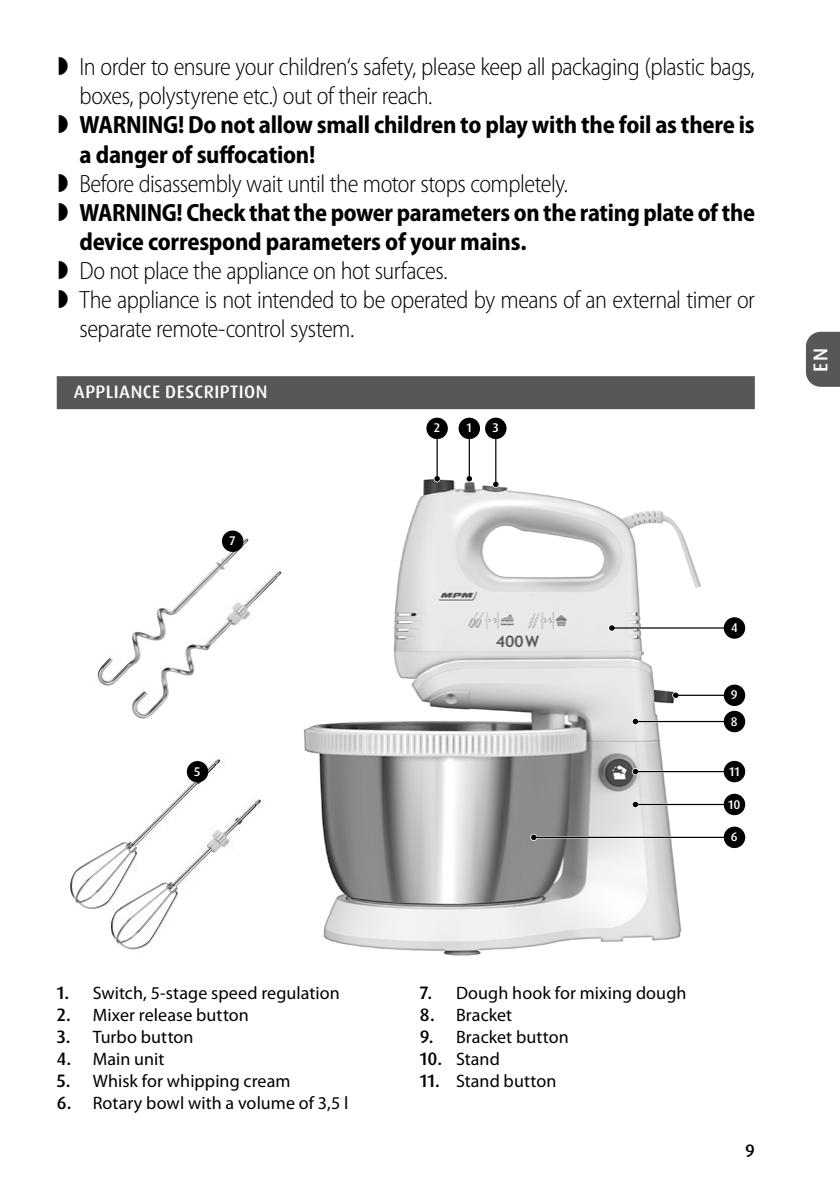
<style>
.page{position:relative;width:840px;height:1191px;background:#fff}
.page>*{position:absolute;margin:0;border:0;box-sizing:border-box;transform-origin:0 0}
.t1{font:300 semi-condensed 25px/29px "Myriad Pro";letter-spacing:-.02em;color:#000}
.t2{font:700 semi-condensed 25px/29px "Myriad Pro";letter-spacing:-.01em;color:#000}
.t3{font:500 20px "Dax Pro";color:#fff}
.t4{font:18px "Myriad Pro";letter-spacing:.005em;color:#000}
.t5{font:500 18px "Dax Pro";letter-spacing:.025em;color:#fff}
.t6{font:500 18px "Dax Pro";color:#000}
.t7{font:500 12.6px/26.2px "Dax Pro";color:#fff}
.s1{font-family:"Dax Pro";font-weight:500}
</style>
<div class="page">
<svg style="left:806px;top:332px;width:33px;height:55px;background:#5f5f5e"></svg>
<div style="left:57px;top:376px;width:697px;height:33px;background:#575756"></div>
<img style="left:303px;top:468px;width:407px;height:488px">
<img style="left:96px;top:534px;width:186px;height:185px">
<img style="left:69px;top:756px;width:194px;height:194px">
<hr style="left:436px;top:428px;width:2px;height:51px;background:#fff">
<hr style="left:436px;top:438px;width:1px;height:41px;background:#000">
<svg style="left:434px;top:476px;width:5px;height:5px"></svg>
<hr style="left:468px;top:428px;width:2px;height:51px;background:#fff">
<hr style="left:468px;top:438px;width:1px;height:41px;background:#000">
<svg style="left:466px;top:476px;width:6px;height:5px"></svg>
<hr style="left:494px;top:428px;width:2px;height:56px;background:#fff">
<hr style="left:495px;top:438px;width:1px;height:46px;background:#000">
<svg style="left:493px;top:482px;width:5px;height:5px"></svg>
<div style="left:426px;top:418px;width:21px;height:21px;background:#000;border-radius:50%"></div>
<div style="left:458px;top:418px;width:22px;height:21px;background:#000;border-radius:50%"></div>
<div style="left:485px;top:418px;width:21px;height:21px;background:#000;border-radius:50%"></div>
<hr style="left:675px;top:694px;width:59px;height:2px;background:#000">
<svg style="left:672px;top:692px;width:6px;height:6px"></svg>
<hr style="left:635px;top:720px;width:99px;height:2px;background:#fff">
<hr style="left:635px;top:721px;width:99px;height:1px;background:#000">
<svg style="left:632px;top:719px;width:5px;height:5px"></svg>
<hr style="left:635px;top:770px;width:99px;height:2px;background:#fff">
<hr style="left:635px;top:771px;width:99px;height:1px;background:#000">
<svg style="left:632px;top:769px;width:5px;height:5px"></svg>
<hr style="left:635px;top:803px;width:99px;height:2px;background:#fff">
<hr style="left:635px;top:804px;width:99px;height:1px;background:#000">
<svg style="left:632px;top:801px;width:5px;height:6px"></svg>
<hr style="left:533px;top:836px;width:201px;height:2px;background:#000">
<svg style="left:531px;top:834px;width:5px;height:6px"></svg>
<hr style="left:611px;top:627px;width:123px;height:2px;background:#fff">
<hr style="left:611px;top:627px;width:123px;height:1px;background:#000">
<svg style="left:608px;top:625px;width:6px;height:5px"></svg>
<div style="left:723px;top:684px;width:21px;height:22px;background:#000;border-radius:50%"></div>
<div style="left:723px;top:711px;width:21px;height:21px;background:#000;border-radius:50%"></div>
<div style="left:723px;top:761px;width:21px;height:21px;background:#000;border-radius:50%"></div>
<div style="left:723px;top:793px;width:21px;height:22px;background:#000;border-radius:50%"></div>
<div style="left:723px;top:826px;width:21px;height:22px;background:#000;border-radius:50%"></div>
<div style="left:723px;top:617px;width:21px;height:21px;background:#000;border-radius:50%"></div>
<div style="left:187px;top:761px;width:21px;height:21px;background:#000;border-radius:50%"></div>
<div style="left:222px;top:530px;width:21px;height:22px;background:#000;border-radius:50%"></div>
<p class="t1" style="left:79px;top:53px;width:676px">In order to ensure your children‘s safety, please keep all packaging (plastic bags, boxes, polystyrene etc.) out of their reach.</p>
<p class="t2" style="left:79px;top:111px;width:676px">WARNING! Do not allow small children to play with the foil as there is a danger of suffocation!</p>
<p class="t1" style="left:79px;top:169px;width:490px">Before disassembly wait until the motor stops completely.</p>
<p class="t2" style="left:79px;top:198px;width:676px">WARNING! Check that the power parameters on the rating plate of the device correspond parameters of your mains.</p>
<p class="t1" style="left:79px;top:256px;width:676px">Do not place the appliance on hot surfaces.<br>The appliance is not intended to be operated by means of an external timer or separate remote-control system.</p>
<p class="t5" style="left:74px;top:380px;width:195px">APPLIANCE DESCRIPTION</p>
<p class="t7" style="left:229px;top:528px;width:8px">7</p>
<p class="t7" style="left:194px;top:758px;width:8px">5</p>
<p class="t4" style="left:57px;top:983px;width:284px"><span class="s1">1.</span> Switch, 5-stage speed regulation</p>
<p class="t4" style="left:57px;top:1005px;width:193px"><span class="s1">2.</span> Mixer release button</p>
<p class="t4" style="left:57px;top:1027px;width:138px"><span class="s1">3.</span> Turbo button</p>
<p class="t4" style="left:57px;top:1049px;width:109px"><span class="s1">4.</span> Main unit</p>
<p class="t4" style="left:57px;top:1071px;width:235px"><span class="s1">5.</span> Whisk for whipping cream</p>
<p class="t4" style="left:57px;top:1093px;width:293px"><span class="s1">6.</span> Rotary bowl with a volume of 3,5 l</p>
<p class="t7" style="left:433px;top:415px;width:8px">2</p>
<p class="t7" style="left:466px;top:415px;width:7px">1</p>
<p class="t7" style="left:492px;top:415px;width:8px">3</p>
<p class="t7" style="left:730px;top:614px;width:8px">4</p>
<p class="t7" style="left:730px;top:682px;width:8px">9<br>8</p>
<p class="t7" style="left:728px;top:758px;width:12px">11</p>
<p class="t7" style="left:727px;top:791px;width:14px">10</p>
<p class="t7" style="left:730px;top:824px;width:8px">6</p>
<p class="t4" style="left:420px;top:983px;width:268px"><span class="s1">7.</span> Dough hook for mixing dough</p>
<p class="t4" style="left:420px;top:1005px;width:94px"><span class="s1">8.</span> Bracket</p>
<p class="t4" style="left:420px;top:1027px;width:150px"><span class="s1">9.</span> Bracket button</p>
<p class="t4" style="left:420px;top:1049px;width:81px"><span class="s1">10.</span> Stand</p>
<p class="t4" style="left:420px;top:1071px;width:138px"><span class="s1">11.</span> Stand button</p>
<p class="t6" style="left:744px;top:1139px;width:11px">9</p>
<p class="t3" style="left:807px;top:372px;width:26px;rotate:-90deg">EN</p>
</div>
